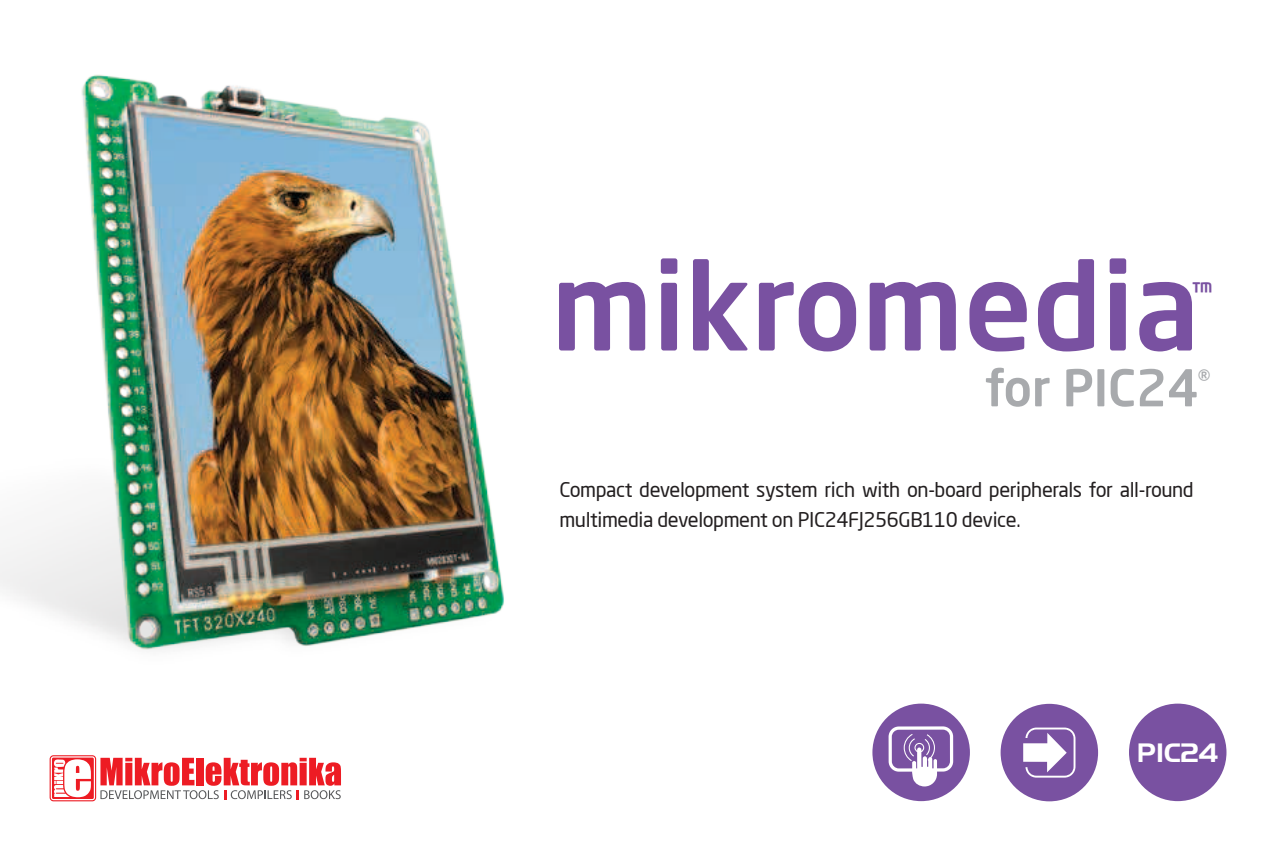
<style>
.page{position:relative;width:1276px;height:851px;background:#fff}
.page>*{position:absolute;margin:0;border:0;box-sizing:border-box;transform-origin:0 0}
.t1{font:500 120px "Neo Sans Pro";color:#7951a1}
.t2{font:500 50px "Neo Sans Pro";letter-spacing:-.005em;color:#a8aaad}
.t3{font:25.75px "Handel Gothic YU";color:#fff}
.t4{font:500 25px "Neo Sans Pro";color:#7951a1}
.t5{font:500 20.5px "Neo Sans Pro";color:#a8aaad}
.t6{font:20px/30px "Neo Sans Pro";letter-spacing:-.02em;color:#231f20}
</style>
<div class="page">
<div style="left:872px;top:703px;width:98px;height:98px;background:#7951a1;border-radius:50%"></div>
<svg style="left:888px;top:726px;width:65px;height:60px"></svg>
<div style="left:1000px;top:703px;width:98px;height:98px;background:#7951a1;border-radius:50%"></div>
<svg style="left:1023px;top:727px;width:52px;height:50px"></svg>
<div style="left:50px;top:755px;width:46px;height:46px;background:#f15258;border-radius:4px"></div>
<svg style="left:51px;top:756px;width:290px;height:44px"></svg>
<div style="left:1129px;top:703px;width:97px;height:98px;background:#7951a1;border-radius:50%"></div>
<img style="left:0;top:74px;width:504px;height:576px">
<h1 class="t1" style="left:551px;top:258px;width:650px">mikromedia</h1>
<p class="t4" style="left:1192px;top:281px;width:22px">™</p>
<h2 class="t2" style="left:985px;top:367px;width:215px">for PIC24</h2>
<p class="t5" style="left:1198px;top:369px;width:14px">®</p>
<p class="t6" style="left:559px;top:476px;width:636px">Compact development system rich with on-board peripherals for all-round multimedia development on PIC24FJ256GB110 device.</p>
<p class="t3" style="left:1137px;top:737px;width:83px">PIC24</p>
</div>
